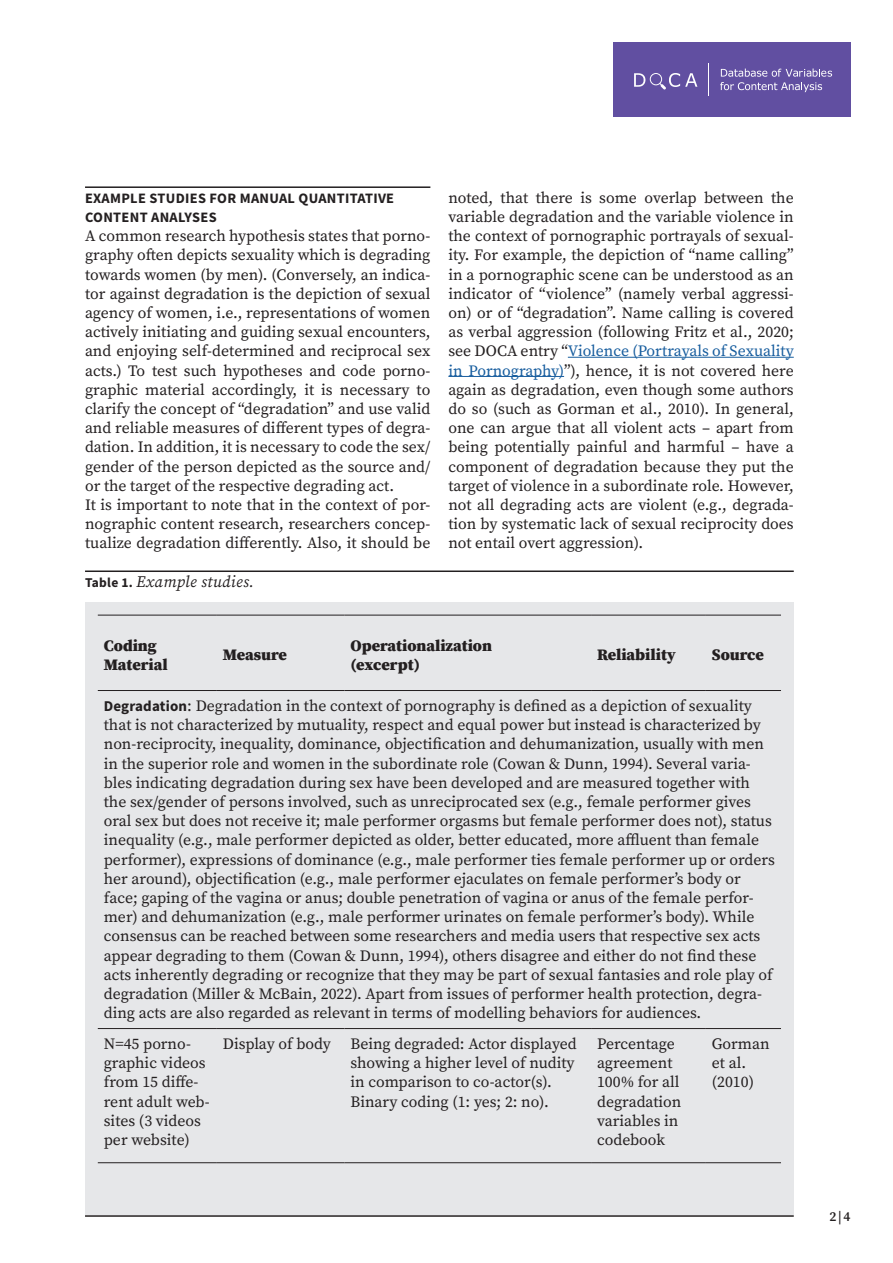
<style>
.page{position:relative;width:893px;height:1263px;background:#fff}
.page>*{position:absolute;margin:0;border:0;box-sizing:border-box;transform-origin:0 0}
.Tabelle{font:900 16.05px "Source Serif Pro";color:#231f20}
.Bildlegende{font:italic 16.05px "Source Serif Pro";letter-spacing:.02em;color:#231f20}
.Tabelle-2{font:15.75px/19.2px "Source Serif Pro";color:#231f20}
.Lauftext{font:15.75px/19.2px "Source Serif Pro";color:#231f20;text-align:justify}
.Zwischentitel__mit_A{font:14.4px/19.2px "Source Sans Variable";letter-spacing:.02em;color:#231f20}
.t1{font:600 13.5px "Source Serif Pro";color:#231f20}
.s1{font-family:"Source Sans Variable";font-style:normal;font-size:13.5px}
.s2{color:#175d9e}
.s3{font-family:"Source Sans Variable";font-size:15px}
</style>
<div class="page">
<hr style="left:85px;top:1215px;width:709px;height:2px;background:#231f20">
<div style="left:613px;top:43px;width:237px;height:74px;background:#614fa1"></div>
<svg style="left:720px;top:69px;width:112px;height:23px"></svg>
<hr style="left:709px;top:63px;width:1px;height:32px;background:#fff">
<svg style="left:634px;top:73px;width:63px;height:17px"></svg>
<hr style="left:85px;top:186px;width:345px;height:2px;background:#231f20">
<hr style="left:568px;top:357px;width:226px;height:1px;background:#175d9e">
<hr style="left:448px;top:376px;width:116px;height:1px;background:#175d9e">
<hr style="left:85px;top:570px;width:709px;height:2px;background:#231f20">
<div style="left:85px;top:602px;width:709px;height:613px;background:#e6e7e9"></div>
<hr style="left:98px;top:615px;width:119px;height:1px;background:#231f20">
<hr style="left:217px;top:615px;width:127px;height:1px;background:#231f20">
<hr style="left:344px;top:615px;width:247px;height:1px;background:#231f20">
<hr style="left:591px;top:615px;width:115px;height:1px;background:#231f20">
<hr style="left:706px;top:615px;width:75px;height:1px;background:#231f20">
<hr style="left:98px;top:690px;width:119px;height:1px;background:#231f20">
<hr style="left:217px;top:690px;width:127px;height:1px;background:#231f20">
<hr style="left:344px;top:690px;width:247px;height:1px;background:#231f20">
<hr style="left:591px;top:690px;width:115px;height:1px;background:#231f20">
<hr style="left:706px;top:690px;width:75px;height:1px;background:#231f20">
<hr style="left:98px;top:1028px;width:119px;height:1px;background:#231f20">
<hr style="left:217px;top:1028px;width:127px;height:1px;background:#231f20">
<hr style="left:344px;top:1028px;width:247px;height:1px;background:#231f20">
<hr style="left:591px;top:1028px;width:115px;height:1px;background:#231f20">
<hr style="left:706px;top:1028px;width:75px;height:1px;background:#231f20">
<hr style="left:98px;top:1162px;width:119px;height:1px;background:#231f20">
<hr style="left:217px;top:1162px;width:127px;height:1px;background:#231f20">
<hr style="left:344px;top:1162px;width:247px;height:1px;background:#231f20">
<hr style="left:591px;top:1162px;width:115px;height:1px;background:#231f20">
<hr style="left:706px;top:1162px;width:75px;height:1px;background:#231f20">
<p class="Zwischentitel__mit_A" style="left:85px;top:189px;width:311px">EXAMPLE STUDIES FOR MANUAL QUANTITATIVE<br>CONTENT ANALYSES</p>
<p class="Lauftext" style="left:85px;top:226px;width:347px">A common research hypothesis states that porno&shy;graphy often depicts sexuality which is degrading towards women (by men). (Conversely, an indica&shy;tor against degradation is the depiction of sexual agency of women, i.e., representations of women actively initiating and guiding sexual encounters, and enjoying self-determined and reciprocal sex acts.) To test such hypotheses and code porno&shy;graphic material accordingly, it is necessary to clarify the concept of “degradation” and use valid and reliable measures of different types of degra&shy;dation. In addition, it is necessary to code the sex/ gender of the person depicted as the source and/ or the target of the respective degrading act.</p>
<p class="Lauftext" style="left:85px;top:495px;width:347px">It is important to note that in the context of por&shy;nographic content research, researchers concep&shy;tualize degradation differently. Also, it should be</p>
<p class="Bildlegende" style="left:85px;top:571px;width:170px"><span class="s1">Table 1.</span> Example studies.</p>
<p class="Lauftext" style="left:448px;top:188px;width:347px">noted, that there is some overlap between the variable degradation and the variable violence in the context of pornographic portrayals of sexual&shy;ity. For example, the depiction of “name calling” in a pornographic scene can be understood as an indicator of “violence” (namely verbal aggressi&shy;on) or of “degradation”. Name calling is covered as verbal aggression (following Fritz et al., 2020; see DOCA entry “<span class="s2">Violence (Portrayals of Sexuality in Pornography)</span>”), hence, it is not covered here again as degradation, even though some authors do so (such as Gorman et al., 2010). In general, one can argue that all violent acts – apart from being potentially painful and harmful – have a component of degradation because they put the target of violence in a subordinate role. However, not all degrading acts are violent (e.g., degrada&shy;tion by systematic lack of sexual reciprocity does not entail overt aggression).</p>
<p class="Tabelle" style="left:104px;top:634px;width:54px">Coding</p>
<p class="Tabelle" style="left:104px;top:653px;width:65px">Material</p>
<p class="Tabelle" style="left:350px;top:634px;width:143px">Operationalization</p>
<p class="Tabelle" style="left:350px;top:653px;width:71px">(excerpt)</p>
<p class="Tabelle" style="left:597px;top:643px;width:80px">Reliability</p>
<p class="Tabelle" style="left:712px;top:643px;width:54px">Source</p>
<p class="Tabelle-2" style="left:104px;top:696px;width:673px"><span class="s3">Degradation</span>: Degradation in the context of pornography is defined as a depiction of sexuality that is not characterized by mutuality, respect and equal power but instead is characterized by non-reciprocity, inequality, dominance, objectification and dehumanization, usually with men in the superior role and women in the subordinate role (Cowan &amp; Dunn, 1994). Several varia&shy;bles indicating degradation during sex have been developed and are measured together with the sex/gender of persons involved, such as unreciprocated sex (e.g., female performer gives oral sex but does not receive it; male performer orgasms but female performer does not), status inequality (e.g., male performer depicted as older, better educated, more affluent than female performer), expressions of dominance (e.g., male performer ties female performer up or orders her around), objectification (e.g., male performer ejaculates on female performer’s body or face; gaping of the vagina or anus; double penetration of vagina or anus of the female perfor&shy;mer) and dehumanization (e.g., male performer urinates on female performer’s body). While consensus can be reached between some researchers and media users that respective sex acts appear degrading to them (Cowan &amp; Dunn, 1994), others disagree and either do not find these acts inherently degrading or recognize that they may be part of sexual fantasies and role play of degradation (Miller &amp; McBain, 2022). Apart from issues of performer health protection, degra&shy;ding acts are also regarded as relevant in terms of modelling behaviors for audiences.</p>
<p class="Tabelle-2" style="left:104px;top:1034px;width:107px">N=45 porno&shy;graphic videos from 15 diffe&shy;rent adult web&shy;sites (3 videos per website)</p>
<p class="Tabelle-2" style="left:223px;top:1034px;width:110px">Display of body</p>
<p class="Tabelle-2" style="left:350px;top:1034px;width:228px">Being degraded: Actor displayed showing a higher level of nudity in comparison to co-actor(s).<br>Binary coding (1: yes; 2: no).</p>
<p class="Tabelle-2" style="left:597px;top:1034px;width:86px">Percentage agreement<br>100% for all degradation variables in codebook</p>
<p class="Tabelle-2" style="left:712px;top:1034px;width:59px">Gorman et al. (2010)</p>
<p class="Tabelle" style="left:223px;top:643px;width:66px">Measure</p>
<p class="t1" style="left:829px;top:1207px;width:22px">2|4</p>
</div>
